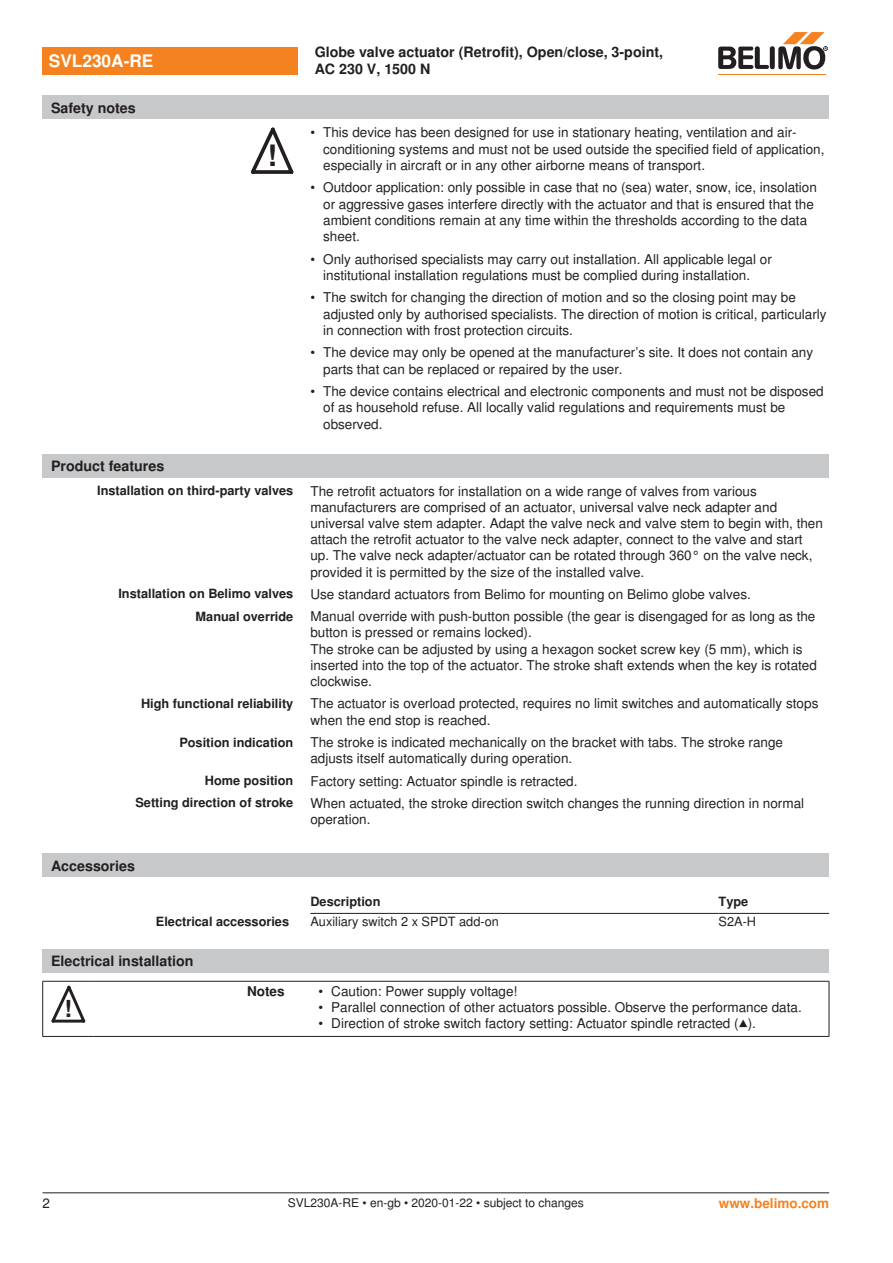
<style>
.page{position:relative;width:893px;height:1263px;background:#fff}
.page>*{position:absolute;margin:0;border:0;box-sizing:border-box;transform-origin:0 0}
.t1{font:700 29.55px "Nimbus Sans BEL";color:#231f20}
.t2{font:700 23.55px "Nimbus Sans BEL";color:#231f20}
.t3{font:700 17.25px "Nimbus Sans BEL";color:#fff}
.t4{font:700 14.25px/17.1px "Nimbus Sans BEL";color:#231f20}
.Bulletpoints_1_5mm_A{font:13.5px/16.2px "Nimbus Sans BEL";color:#231f20}
.Bulletpoints{font:13.5px "Nimbus Sans BEL";color:#231f20}
.Rechtsbündig_Footer{font:700 13.5px "Nimbus Sans BEL";color:#f58220}
.Tabellenkopf_rechtsb{font:700 13.5px "Nimbus Sans BEL";color:#231f20}
.Rechtsbündig{font:700 12.75px "Nimbus Sans BEL";color:#231f20}
.Tabellentext_1mm{font:12.75px "Nimbus Sans BEL";color:#231f20}
.Tabellenkopf_rechtsb-2{font:700 12.75px "Nimbus Sans BEL";color:#231f20}
.Tabellenkopf{font:700 12.75px "Nimbus Sans BEL";color:#231f20}
.Footer_EU_center{font:12px "Nimbus Sans BEL";color:#231f20}
</style>
<div class="page">
<svg style="left:251px;top:128px;width:42px;height:46px"></svg>
<div style="left:43px;top:454px;width:786px;height:23px;background:#c7c8ca"></div>
<div style="left:43px;top:854px;width:786px;height:23px;background:#c7c8ca"></div>
<hr style="left:310px;top:913px;width:409px;height:1px;background:#231f20">
<hr style="left:719px;top:913px;width:110px;height:1px;background:#231f20">
<div style="left:43px;top:949px;width:786px;height:24px;background:#c7c8ca"></div>
<hr style="left:42px;top:981px;width:1px;height:55px;background:#231f20">
<hr style="left:829px;top:981px;width:1px;height:55px;background:#231f20">
<hr style="left:43px;top:981px;width:51px;height:1px;background:#231f20">
<hr style="left:94px;top:981px;width:199px;height:1px;background:#231f20">
<svg style="left:293px;top:981px;width:17px;height:1px"></svg>
<hr style="left:310px;top:981px;width:519px;height:1px;background:#231f20">
<hr style="left:43px;top:1036px;width:51px;height:1px;background:#231f20">
<hr style="left:94px;top:1036px;width:199px;height:1px;background:#231f20">
<svg style="left:293px;top:1036px;width:17px;height:1px"></svg>
<hr style="left:310px;top:1036px;width:519px;height:1px;background:#231f20">
<svg style="left:51px;top:986px;width:34px;height:37px"></svg>
<div style="left:43px;top:47px;width:255px;height:27px;background:#f58220"></div>
<hr style="left:718px;top:74px;width:107px;height:1px;background:#f58220">
<svg style="left:718px;top:32px;width:110px;height:38px"></svg>
<div style="left:43px;top:96px;width:786px;height:23px;background:#c7c8ca"></div>
<hr style="left:43px;top:1192px;width:786px;height:1px;background:#231f20">
<p class="t3" style="left:49px;top:51px;width:106px">SVL230A-RE</p>
<p class="t4" style="left:315px;top:44px;width:350px">Globe valve actuator (Retrofit), Open/close, 3-point,<br>AC 230 V, 1500 N</p>
<p class="t4" style="left:51px;top:100px;width:86px">Safety notes</p>
<p class="t1" style="left:267px;top:138px;width:11px">!</p>
<p class="Bulletpoints_1_5mm_A" style="left:323px;top:125px;width:503px;text-indent:-13px">• This device has been designed for use in stationary heating, ventilation and air&shy;conditioning systems and must not be used outside the specified field of application, especially in aircraft or in any other airborne means of transport.</p>
<p class="Bulletpoints_1_5mm_A" style="left:323px;top:180px;width:495px;text-indent:-13px">• Outdoor application: only possible in case that no (sea) water, snow, ice, insolation or aggressive gases interfere directly with the actuator and that is ensured that the ambient conditions remain at any time within the thresholds according to the data sheet.</p>
<p class="Bulletpoints_1_5mm_A" style="left:323px;top:251px;width:450px;text-indent:-13px">• Only authorised specialists may carry out installation. All applicable legal or institutional installation regulations must be complied during installation.</p>
<p class="Bulletpoints_1_5mm_A" style="left:323px;top:290px;width:505px;text-indent:-13px">• The switch for changing the direction of motion and so the closing point may be adjusted only by authorised specialists. The direction of motion is critical, particularly in connection with frost protection circuits.</p>
<p class="Bulletpoints_1_5mm_A" style="left:323px;top:345px;width:491px;text-indent:-13px">• The device may only be opened at the manufacturer’s site. It does not contain any parts that can be replaced or repaired by the user.</p>
<p class="Bulletpoints_1_5mm_A" style="left:323px;top:384px;width:502px;text-indent:-13px">• The device contains electrical and electronic components and must not be disposed of as household refuse. All locally valid regulations and requirements must be observed.</p>
<p class="t4" style="left:51px;top:458px;width:115px">Product features</p>
<p class="Rechtsbündig" style="left:97px;top:483px;width:198px">Installation on third-party valves</p>
<p class="Bulletpoints_1_5mm_A" style="left:310px;top:483px;width:514px">The retrofit actuators for installation on a wide range of valves from various manufacturers are comprised of an actuator, universal valve neck adapter and universal valve stem adapter. Adapt the valve neck and valve stem to begin with, then attach the retrofit actuator to the valve neck adapter, connect to the valve and start up. The valve neck adapter/actuator can be rotated through 360° on the valve neck, provided it is permitted by the size of the installed valve.</p>
<p class="Rechtsbündig" style="left:118px;top:586px;width:177px">Installation on Belimo valves</p>
<p class="Bulletpoints_1_5mm_A" style="left:310px;top:586px;width:442px">Use standard actuators from Belimo for mounting on Belimo globe valves.</p>
<p class="Rechtsbündig" style="left:196px;top:609px;width:99px">Manual override</p>
<p class="Bulletpoints_1_5mm_A" style="left:310px;top:609px;width:506px">Manual override with push-button possible (the gear is disengaged for as long as the button is pressed or remains locked).</p>
<p class="Bulletpoints_1_5mm_A" style="left:310px;top:641px;width:508px">The stroke can be adjusted by using a hexagon socket screw key (5 mm), which is inserted into the top of the actuator. The stroke shaft extends when the key is rotated clockwise.</p>
<p class="Rechtsbündig" style="left:141px;top:696px;width:154px">High functional reliability</p>
<p class="Bulletpoints_1_5mm_A" style="left:310px;top:696px;width:509px">The actuator is overload protected, requires no limit switches and automatically stops when the end stop is reached.</p>
<p class="Rechtsbündig" style="left:179px;top:734px;width:116px">Position indication</p>
<p class="Bulletpoints_1_5mm_A" style="left:310px;top:734px;width:474px">The stroke is indicated mechanically on the bracket with tabs. The stroke range adjusts itself automatically during operation.</p>
<p class="Rechtsbündig" style="left:205px;top:773px;width:90px">Home position</p>
<p class="Bulletpoints_1_5mm_A" style="left:310px;top:773px;width:269px">Factory setting: Actuator spindle is retracted.</p>
<p class="Rechtsbündig" style="left:135px;top:795px;width:159px">Setting direction of stroke</p>
<p class="Bulletpoints_1_5mm_A" style="left:310px;top:795px;width:495px">When actuated, the stroke direction switch changes the running direction in normal operation.</p>
<p class="t4" style="left:51px;top:858px;width:85px">Accessories</p>
<p class="Tabellenkopf" style="left:310px;top:893px;width:72px">Description</p>
<p class="Tabellenkopf" style="left:719px;top:893px;width:31px">Type</p>
<p class="Tabellenkopf_rechtsb-2" style="left:156px;top:914px;width:135px">Electrical accessories</p>
<p class="Tabellentext_1mm" style="left:310px;top:914px;width:190px">Auxiliary switch 2 x SPDT add-on</p>
<p class="Tabellentext_1mm" style="left:719px;top:914px;width:39px">S2A-H</p>
<p class="t4" style="left:51px;top:953px;width:144px">Electrical installation</p>
<p class="t2" style="left:64px;top:994px;width:9px">!</p>
<p class="Tabellenkopf_rechtsb" style="left:247px;top:983px;width:39px">Notes</p>
<p class="Bulletpoints" style="left:319px;top:983px;width:200px">• Caution: Power supply voltage!</p>
<p class="Bulletpoints" style="left:319px;top:999px;width:485px">• Parallel connection of other actuators possible. Observe the performance data.</p>
<p class="Bulletpoints" style="left:319px;top:1015px;width:439px">• Direction of stroke switch factory setting: Actuator spindle retracted (▲).</p>
<p class="Bulletpoints_1_5mm_A" style="left:43px;top:1196px;width:9px">2</p>
<p class="Footer_EU_center" style="left:288px;top:1196px;width:298px">SVL230A-RE • en-gb • 2020-01-22 • subject to changes</p>
<p class="Rechtsbündig_Footer" style="left:719px;top:1195px;width:112px">www.belimo.com</p>
</div>
